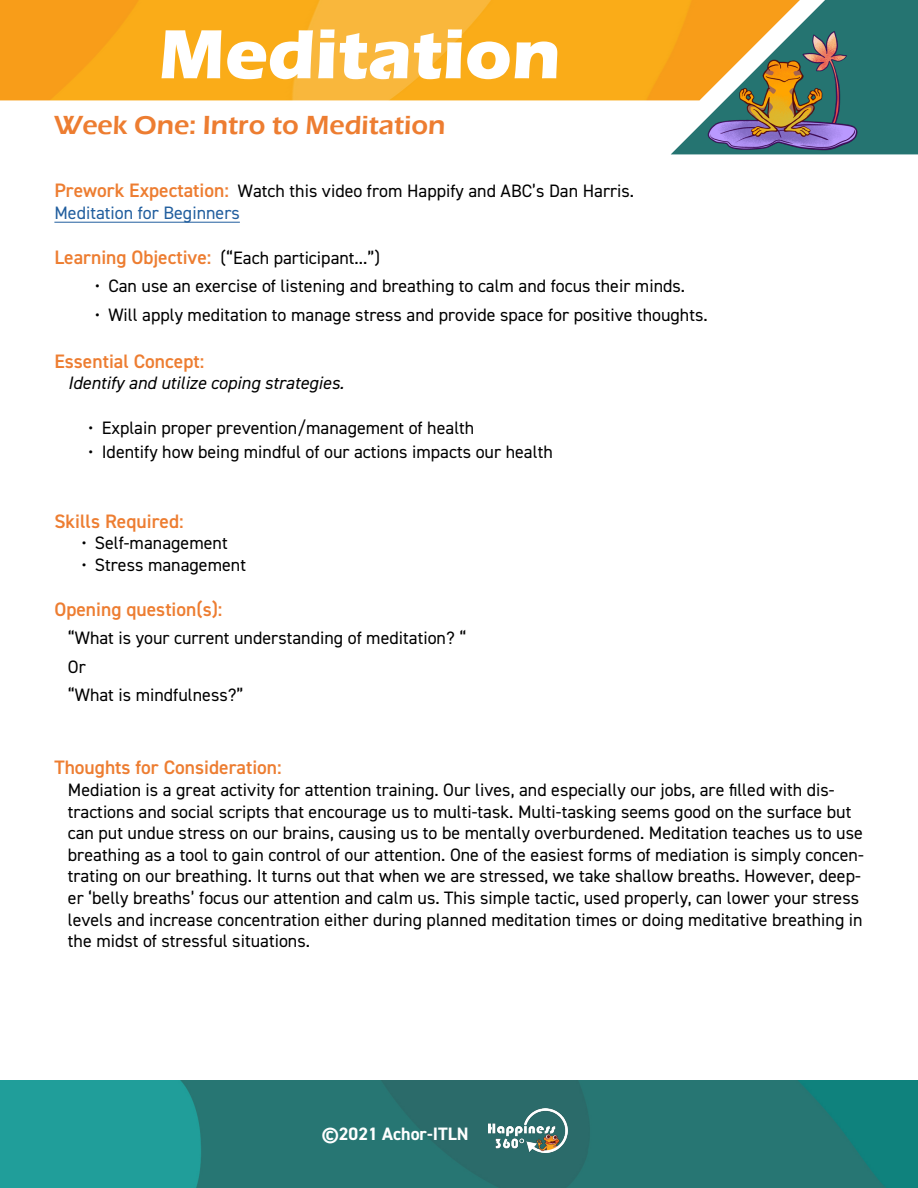
<style>
.page{position:relative;width:918px;height:1188px;background:#fff}
.page>*{position:absolute;margin:0;border:0;box-sizing:border-box;transform-origin:0 0}
.t1{font:700 72px "Eras ITC";color:#fff}
.t2{font:600 27px "Eras ITC";color:#ed7d31}
.t3{font:600 19.5px "DIN2014";color:#ed7d31}
.t4{font:18px/21.6px "DIN2014";color:#000}
.t5{font:italic 18px "DIN2014";color:#000}
.t6{font:700 18px "DIN2014";color:#fff}
.s1{font-weight:600;font-size:19.5px;color:#ed7d31}
.s2{color:#215e9e}
</style>
<div class="page">
<img style="left:0;top:1080px;width:918px;height:108px">
<img style="left:0;top:0;width:671px;height:100px">
<img style="left:671px;top:0;width:247px;height:154px">
<img style="left:489px;top:1108px;width:79px;height:44px">
<img style="left:703px;top:28px;width:159px;height:124px">
<hr style="left:54px;top:222px;width:186px;height:1px;background:#215e9e">
<h1 class="t1" style="left:159px;top:13px;width:403px">Meditation</h1>
<h2 class="t2" style="left:54px;top:110px;width:393px">Week One: Intro to Meditation</h2>
<p class="t4" style="left:54px;top:180px;width:581px"><span class="s1">Prework Expectation:</span> Watch this video from Happify and ABC’s Dan Harris.<br><span class="s2">Meditation for Beginners</span></p>
<p class="t4" style="left:54px;top:247px;width:327px"><span class="s1">Learning Objective:</span> (“Each participant...”)</p>
<p class="t4" style="left:95px;top:275px;width:592px">• Can use an exercise of listening and breathing to calm and focus their minds.</p>
<p class="t4" style="left:95px;top:303px;width:614px">• Will apply meditation to manage stress and provide space for positive thoughts.</p>
<p class="t3" style="left:54px;top:348px;width:151px">Essential Concept:</p>
<p class="t5" style="left:68px;top:372px;width:278px">Identify and utilize coping strategies.</p>
<p class="t4" style="left:88px;top:417px;width:388px">• Explain proper prevention/management of health</p>
<p class="t4" style="left:88px;top:440px;width:466px">• Identify how being mindful of our actions impacts our health</p>
<p class="t3" style="left:54px;top:508px;width:131px">Skills Required:</p>
<p class="t4" style="left:81px;top:532px;width:148px">• Self-management</p>
<p class="t4" style="left:81px;top:554px;width:166px">• Stress management</p>
<p class="t3" style="left:54px;top:596px;width:170px">Opening question(s):</p>
<p class="t4" style="left:68px;top:624px;width:400px;line-height:28.3px">“What is your current understanding of meditation? “<br>Or<br>“What is mindfulness?”</p>
<p class="t3" style="left:54px;top:755px;width:229px">Thoughts for Consideration:</p>
<p class="t4" style="left:68px;top:779px;width:797px">Mediation is a great activity for attention training. Our lives, and especially our jobs, are filled with dis&shy;tractions and social scripts that encourage us to multi-task. Multi-tasking seems good on the surface but can put undue stress on our brains, causing us to be mentally overburdened. Meditation teaches us to use breathing as a tool to gain control of our attention. One of the easiest forms of mediation is simply concen&shy;trating on our breathing. It turns out that when we are stressed, we take shallow breaths. However, deep&shy;er ‘belly breaths’ focus our attention and calm us. This simple tactic, used properly, can lower your stress levels and increase concentration either during planned meditation times or doing meditative breathing in the midst of stressful situations.</p>
<p class="t6" style="left:322px;top:1122px;width:148px">©2021 Achor-ITLN</p>
</div>
